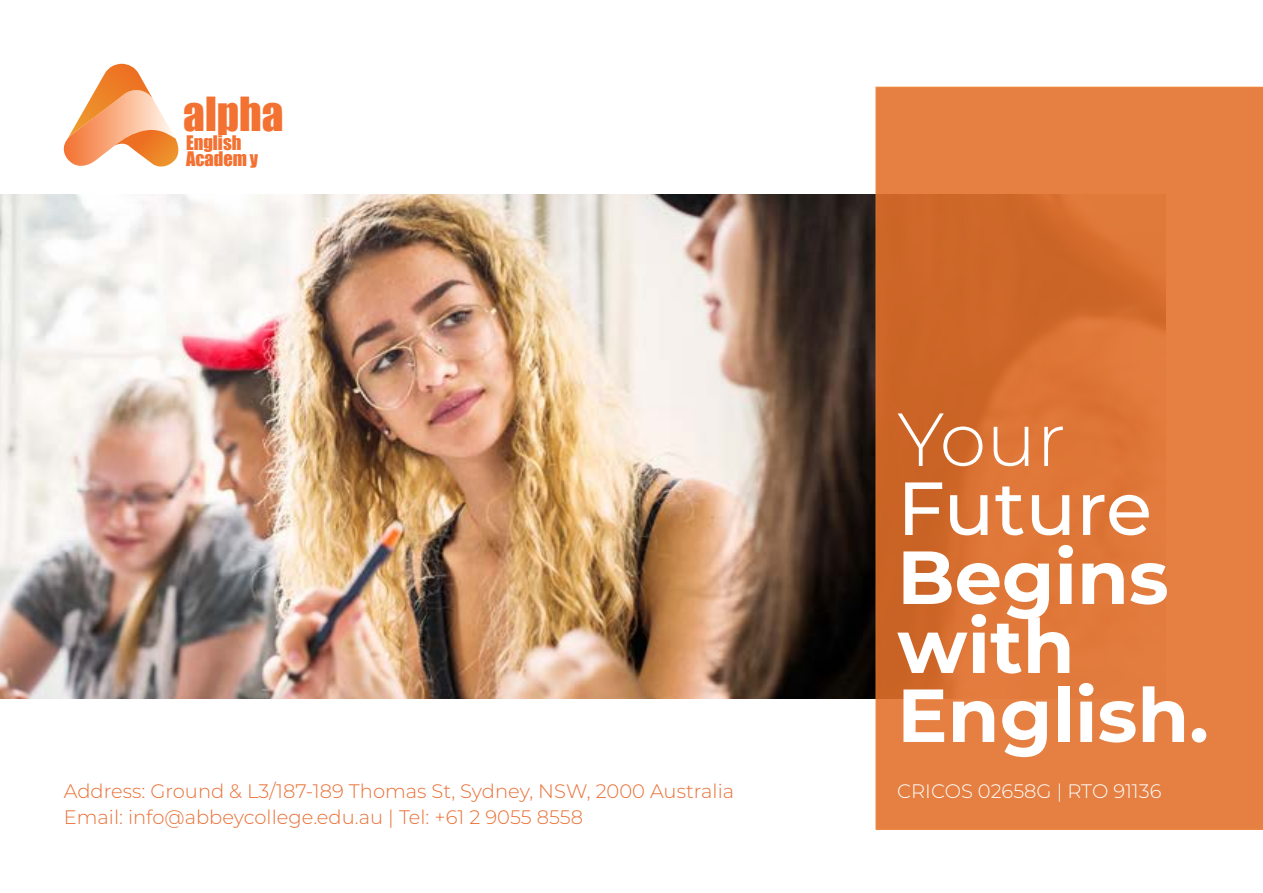
<style>
.page{position:relative;width:1263px;height:893px;background:#fff}
.page>*{position:absolute;margin:0;border:0;box-sizing:border-box;transform-origin:0 0}
.t1{font:700 75px/69px "Montserrat";color:#fff}
.t2{font:500 75px "Montserrat";color:#fff}
.t3{font:300 75px "Montserrat";color:#fff}
.t4{font:43.2px "Impact";color:#f37131}
.t5{font:300 19.5px "Montserrat";color:#e97036}
.t6{font:300 19.5px "Montserrat";color:#fff}
.t7{font:18.45px/16.2px "Impact";color:#f37131}
</style>
<div class="page">
<img style="left:0;top:194px;width:876px;height:505px">
<svg style="left:876px;top:87px;width:387px;height:742px;background:#de7739"></svg>
<svg style="left:63px;top:64px;width:116px;height:103px"></svg>
<h2 class="t4" style="left:183px;top:80px;width:102px">alpha</h2>
<p class="t7" style="left:186px;top:134px;width:74px">English<br>Academy</p>
<h1 class="t3" style="left:897px;top:388px;width:170px">Your</h1>
<h1 class="t2" style="left:897px;top:456px;width:256px">Future</h1>
<h1 class="t1" style="left:897px;top:539px;width:313px">Begins with<br>English.</h1>
<p class="t5" style="left:64px;top:778px;width:672px">Address: Ground &amp; L3/187-189 Thomas St, Sydney, NSW, 2000 Australia</p>
<p class="t6" style="left:897px;top:778px;width:266px">CRICOS 02658G | RTO 91136</p>
<p class="t5" style="left:64px;top:803px;width:521px">Email: info@abbeycollege.edu.au | Tel: +61 2 9055 8558</p>
</div>
